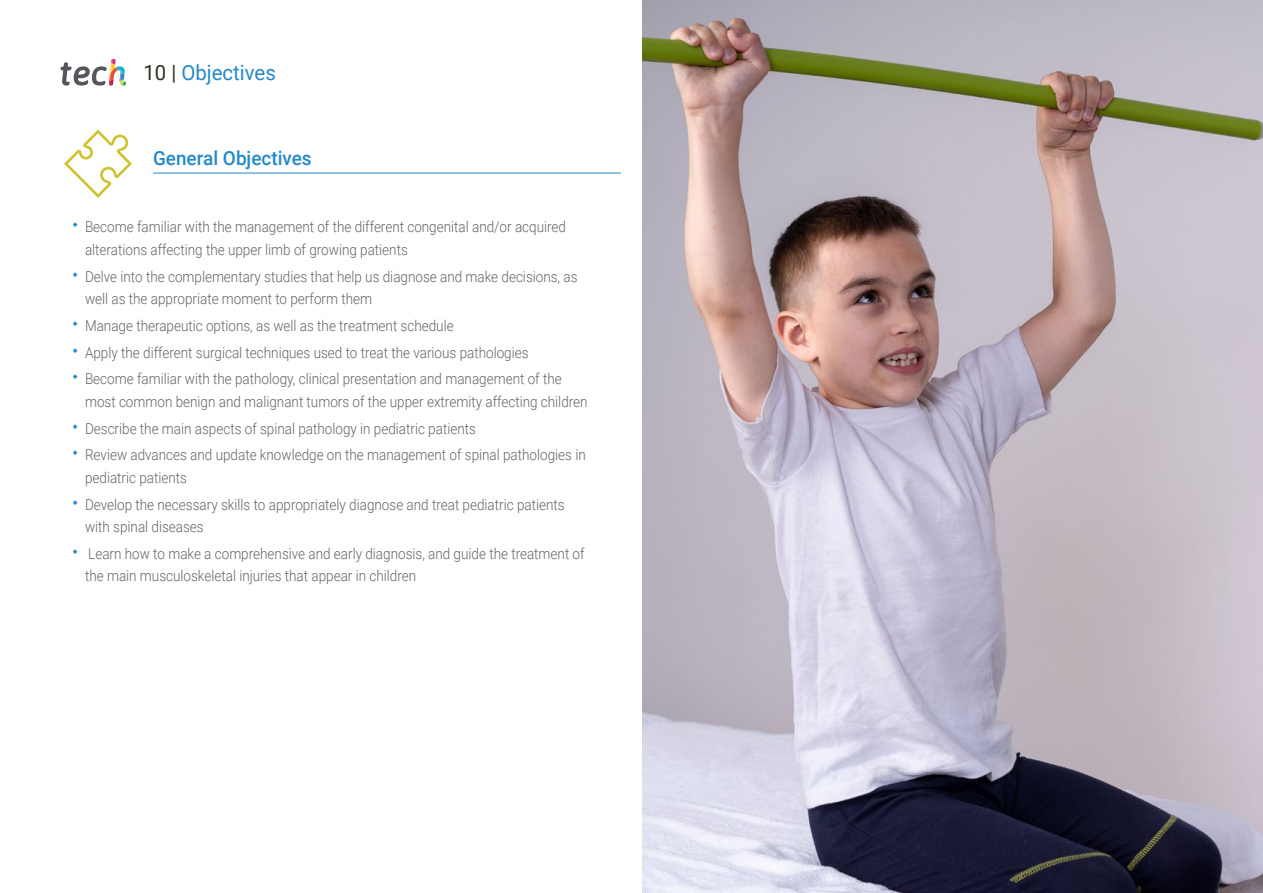
<style>
.page{position:relative;width:1263px;height:893px;background:#fff}
.page>*{position:absolute;margin:0;border:0;box-sizing:border-box;transform-origin:0 0}
.t1{font:21px "Roboto";color:#2488c9}
.t2{font:500 19.5px "Roboto";color:#2488c9}
.t3{font:300 15px/26.7px "Roboto";color:#61646a;scale:.9 1}
.s1{color:#312e20}
</style>
<div class="page">
<img style="left:642px;top:0;width:621px;height:893px">
<hr style="left:153px;top:173px;width:468px;height:1px;background:#2488c9">
<svg style="left:64px;top:130px;width:68px;height:68px"></svg>
<svg style="left:61px;top:59px;width:65px;height:27px"></svg>
<h1 class="t1" style="left:144px;top:57px;width:134px"><span class="s1">10 |</span> Objectives</h1>
<h2 class="t2" style="left:153px;top:144px;width:160px">General Objectives</h2>
<p class="t3" style="left:85px;top:215px;width:536px;line-height:22.5px">Become familiar with the management of the different congenital and/or acquired alterations affecting the upper limb of growing patients</p>
<p class="t3" style="left:85px;top:264px;width:549px;line-height:22.5px">Delve into the complementary studies that help us diagnose and make decisions, as well as the appropriate moment to perform them</p>
<p class="t3" style="left:85px;top:312px;width:531px">Manage therapeutic options, as well as the treatment schedule<br>Apply the different surgical techniques used to treat the various pathologies<br>Become familiar with the pathology, clinical presentation and management of the</p>
<p class="t3" style="left:85px;top:388px;width:560px">most common benign and malignant tumors of the upper extremity affecting children<br>Describe the main aspects of spinal pathology in pediatric patients<br>Review advances and update knowledge on the management of spinal pathologies in</p>
<p class="t3" style="left:85px;top:464px;width:534px">pediatric patients<br>Develop the necessary skills to appropriately diagnose and treat pediatric patients</p>
<p class="t3" style="left:85px;top:513px;width:557px">with spinal diseases<br>Learn how to make a comprehensive and early diagnosis, and guide the treatment of</p>
<p class="t3" style="left:85px;top:562px;width:369px">the main musculoskeletal injuries that appear in children</p>
</div>
